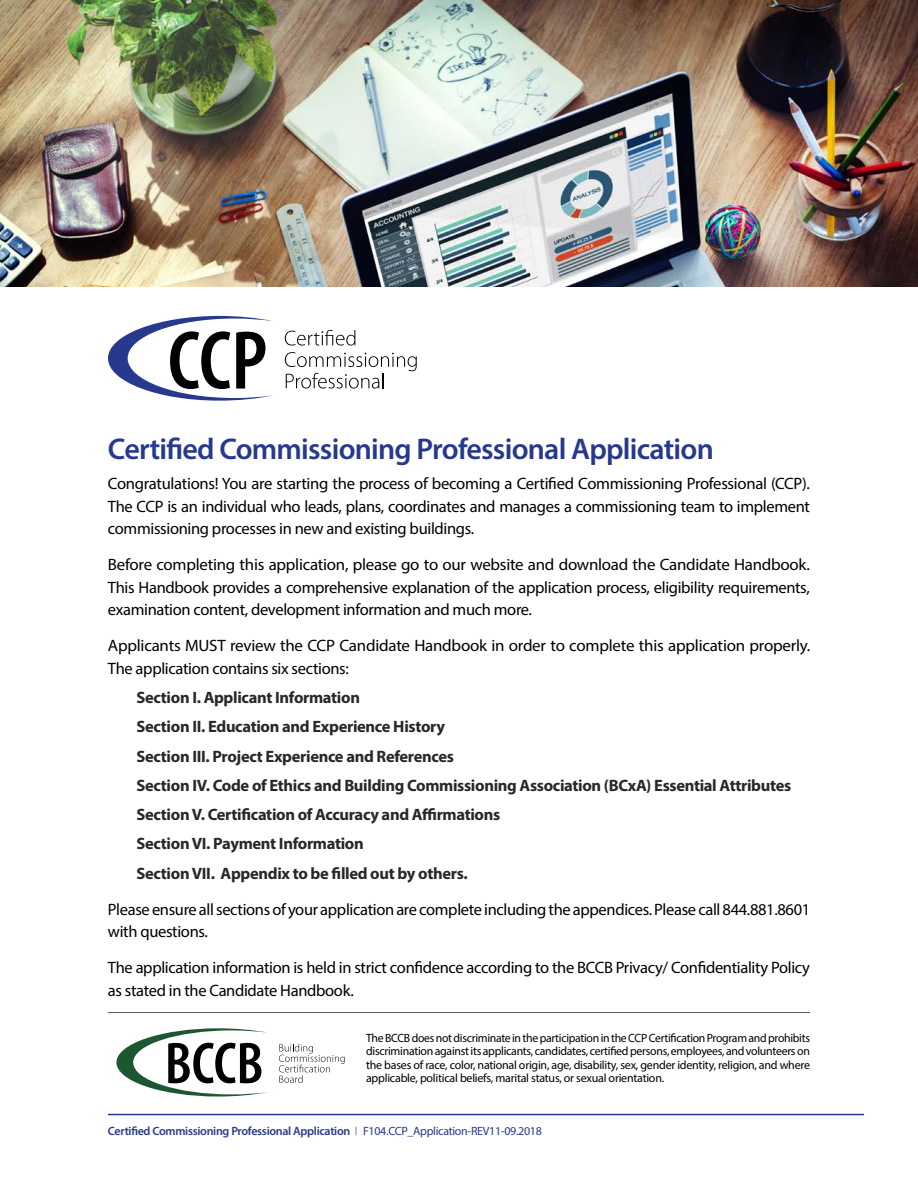
<style>
.page{position:relative;width:918px;height:1188px;background:#fff}
.page>*{position:absolute;margin:0;border:0;box-sizing:border-box;transform-origin:0 0}
.t1{font:600 30px "Myriad Pro";letter-spacing:-.025em;color:#27398c}
.t2{font:16.5px/22.5px "Myriad Pro";letter-spacing:-.02em;color:#000}
.t3{font:700 16.5px/29.2px "Myriad Pro";letter-spacing:-.02em;color:#292829}
.t4{font:12px/13.5px "Myriad Pro";letter-spacing:-.02em;color:#000;text-align:justify}
.t5{font:600 12px "Myriad Pro";letter-spacing:-.025em;color:#27398c}
.s1{font-family:"Gotham";font-weight:400;font-size:9px}
.s2{font-weight:400}
</style>
<div class="page">
<hr style="left:108px;top:1114px;width:756px;height:1px;background:#27398c">
<img style="left:0;top:0;width:918px;height:286px">
<svg style="left:279px;top:1044px;width:66px;height:39px"></svg>
<svg style="left:116px;top:1028px;width:151px;height:68px"></svg>
<svg style="left:285px;top:330px;width:70px;height:16px"></svg>
<svg style="left:285px;top:352px;width:132px;height:37px"></svg>
<svg style="left:108px;top:316px;width:164px;height:85px"></svg>
<hr style="left:108px;top:1012px;width:702px;height:1px;background:#58595b">
<h1 class="t1" style="left:108px;top:430px;width:607px">Certified Commissioning Professional Application</h1>
<p class="t2" style="left:108px;top:472px;width:704px;text-align:justify">Congratulations! You are starting the process of becoming a Certified Commissioning Professional (CCP).<br>The CCP is an individual who leads, plans, coordinates and manages a commissioning team to implement commissioning processes in new and existing buildings.</p>
<p class="t2" style="left:108px;top:553px;width:704px;text-align:justify">Before completing this application, please go to our website and download the Candidate Handbook.<br>This Handbook provides a comprehensive explanation of the application process, eligibility requirements, examination content, development information and much more.</p>
<p class="t2" style="left:108px;top:634px;width:704px">Applicants MUST review the CCP Candidate Handbook in order to complete this application properly.<br>The application contains six sections:</p>
<p class="t3" style="left:136px;top:682px;width:656px">Section I. Applicant Information<br>Section II. Education and Experience History<br>Section III. Project Experience and References<br>Section IV. Code of Ethics and Building Commissioning Association (BCxA) Essential Attributes Section V. Certification of Accuracy and Affirmations<br>Section VI. Payment Information<br>Section VII. Appendix to be filled out by others.</p>
<p class="t2" style="left:108px;top:898px;width:704px">Please ensure all sections of your application are complete including the appendices. Please call 844.881.8601 with questions.</p>
<p class="t2" style="left:108px;top:956px;width:703px">The application information is held in strict confidence according to the BCCB Privacy/ Confidentiality Policy as stated in the Candidate Handbook.</p>
<p class="t4" style="left:366px;top:1031px;width:445px">The BCCB does not discriminate in the participation in the CCP Certification Program and prohibits discrimination against its applicants, candidates, certified persons, employees, and volunteers on the bases of race, color, national origin, age, disability, sex, gender identity, religion, and where applicable, political beliefs, marital status, or sexual orientation.</p>
<p class="t5" style="left:108px;top:1123px;width:436px">Certified Commissioning Professional Application <span class="s1">|</span> <span class="s2">F104.CCP_Application-REV11-09.2018</span></p>
</div>
